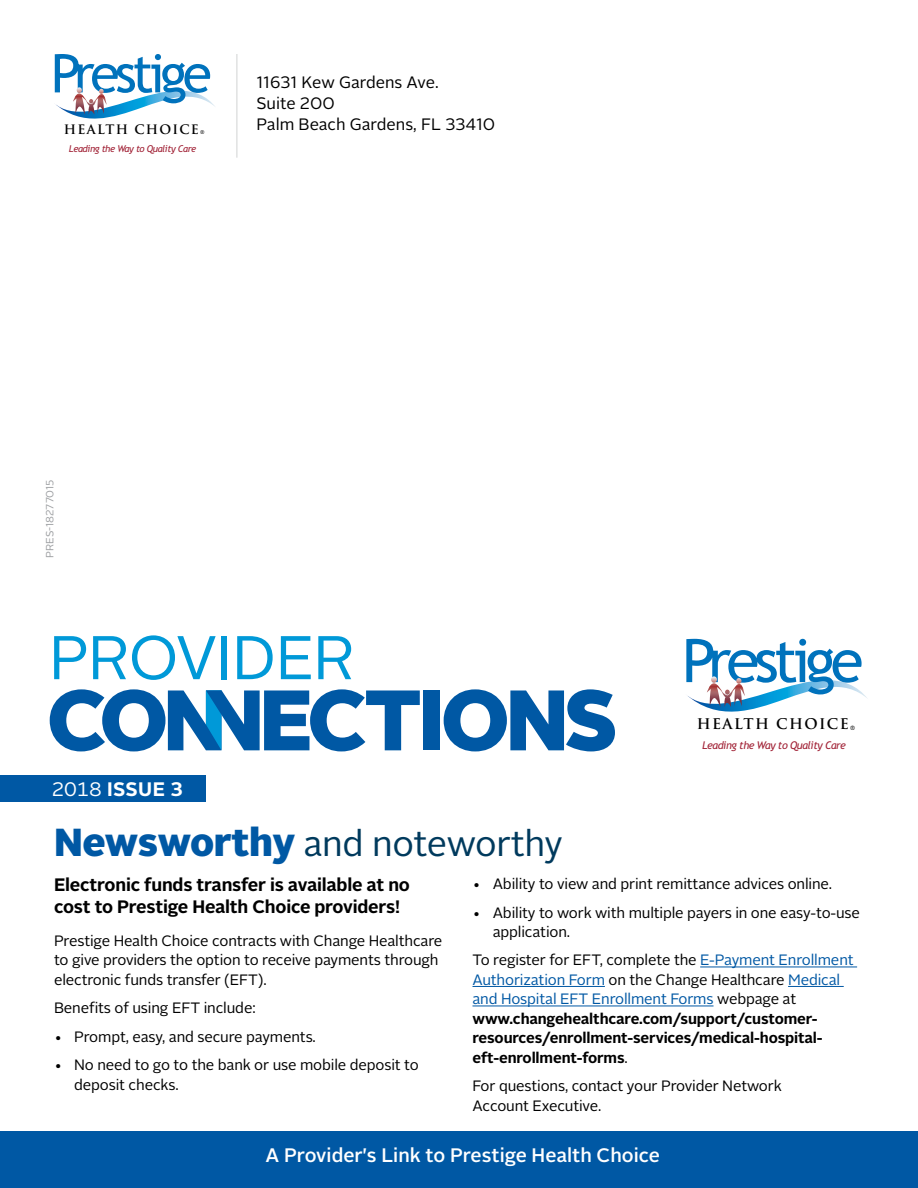
<style>
.page{position:relative;width:918px;height:1188px;background:#fff}
.page>*{position:absolute;margin:0;border:0;box-sizing:border-box;transform-origin:0 0}
.t1{font:61.5px "Alright Sans";letter-spacing:-.02em;color:#0099d8}
.t2{font:36px "Alright Sans";letter-spacing:-.01em;color:#003a5d}
.t3{font:500 19.5px "Alright Sans";color:#fff}
.t4{font:700 19.5px "Alright Sans";letter-spacing:.02em;color:#fff}
.t5{font:700 18px/21.6px "Alright Sans";letter-spacing:-.01em;color:#000}
.t6{font:16.5px/21px "Alright Sans";color:#000}
.t7{font:15px/19.5px "Alright Sans";letter-spacing:-.01em;color:#000}
.t8{font:700 15px/19.5px "Alright Sans";letter-spacing:-.01em;color:#000}
.t9{font:700 14.4px "Trajan Pro";letter-spacing:.095em;color:#000}
.t10{font:700 12.75px "Trajan Pro";letter-spacing:.095em;color:#000}
.t11{font:italic 10.65px "Trebuchet MS";letter-spacing:-.04em;color:#a12236}
.t12{font:10.5px "Alright Sans";color:#9d9fa2}
.t13{font:italic 9.45px "Trebuchet MS";letter-spacing:-.04em;color:#a12236}
.t14{font:6.6px "Trebuchet MS";color:#000}
.t15{font:5.85px "Trebuchet MS";color:#000}
.s1{font-weight:400}
.s2{font-weight:900;font-size:39px;color:#0058a4}
.s3{font-weight:400;color:#0058a4}
</style>
<div class="page">
<hr style="left:700px;top:967px;width:157px;height:1px;background:#0058a4">
<hr style="left:472px;top:986px;width:133px;height:1px;background:#0058a4">
<hr style="left:788px;top:986px;width:56px;height:1px;background:#0058a4">
<hr style="left:472px;top:1006px;width:242px;height:1px;background:#0058a4">
<div style="left:0;top:1131px;width:918px;height:57px;background:#0058a4"></div>
<svg style="left:444px;top:689px;width:171px;height:62px"></svg>
<div style="left:424px;top:690px;width:16px;height:60px;background:#0058a4"></div>
<svg style="left:50px;top:689px;width:370px;height:62px"></svg>
<div style="left:0;top:775px;width:206px;height:27px;background:#0058a4"></div>
<svg style="left:54px;top:54px;width:161px;height:65px"></svg>
<hr style="left:237px;top:54px;width:1px;height:104px;background:#d1d3d4">
<svg style="left:686px;top:639px;width:181px;height:73px"></svg>
<p class="t10" style="left:64px;top:121px;width:136px">HEALTH CHOICE</p>
<p class="t15" style="left:200px;top:129px;width:6px">®</p>
<p class="t13" style="left:69px;top:143px;width:129px">Leading the Way to Quality Care</p>
<p class="t6" style="left:256px;top:72px;width:240px">11631 Kew Gardens Ave.<br>Suite 200<br>Palm Beach Gardens, FL 33410</p>
<p class="t12" style="left:43px;top:558px;width:80px;rotate:-90deg">PRES-18277015</p>
<h1 class="t1" style="left:49px;top:616px;width:308px">PROVIDER</h1>
<h3 class="t4" style="left:52px;top:776px;width:132px"><span class="s1">2018</span> ISSUE 3</h3>
<p class="t9" style="left:697px;top:715px;width:154px">HEALTH CHOICE</p>
<p class="t14" style="left:850px;top:723px;width:6px">®</p>
<p class="t11" style="left:702px;top:739px;width:145px">Leading the Way to Quality Care</p>
<h2 class="t2" style="left:54px;top:819px;width:510px"><span class="s2">Newsworthy</span> and noteworthy</h2>
<p class="t5" style="left:54px;top:874px;width:357px">Electronic funds transfer is available at no cost to Prestige Health Choice providers!</p>
<p class="t7" style="left:54px;top:931px;width:390px">Prestige Health Choice contracts with Change Healthcare to give providers the option to receive payments through electronic funds transfer (EFT).</p>
<p class="t7" style="left:54px;top:999px;width:203px">Benefits of using EFT include:</p>
<p class="t7" style="left:54px;top:1027px;width:263px">• Prompt, easy, and secure payments.</p>
<p class="t7" style="left:74px;top:1055px;width:346px;text-indent:-20px">• No need to go to the bank or use mobile deposit to deposit checks.</p>
<p class="t7" style="left:472px;top:874px;width:361px">• Ability to view and print remittance advices online.</p>
<p class="t7" style="left:493px;top:903px;width:369px;text-indent:-20px">• Ability to work with multiple payers in one easy-to-use application.</p>
<p class="t8" style="left:472px;top:951px;width:383px"><span class="s1">To register for EFT, complete the</span> <span class="s3">E-Payment Enrollment Authorization Form</span> <span class="s1">on the Change Healthcare</span> <span class="s3">Medical and Hospital EFT Enrollment Forms</span> <span class="s1">webpage at </span>www.changehealthcare.com/support/customer&shy;resources/enrollment-services/medical-hospital&shy;eft-enrollment-forms<span class="s1">.</span></p>
<p class="t7" style="left:472px;top:1077px;width:311px">For questions, contact your Provider Network<br>Account Executive.</p>
<h3 class="t3" style="left:266px;top:1142px;width:396px">A Provider's Link to Prestige Health Choice</h3>
</div>
